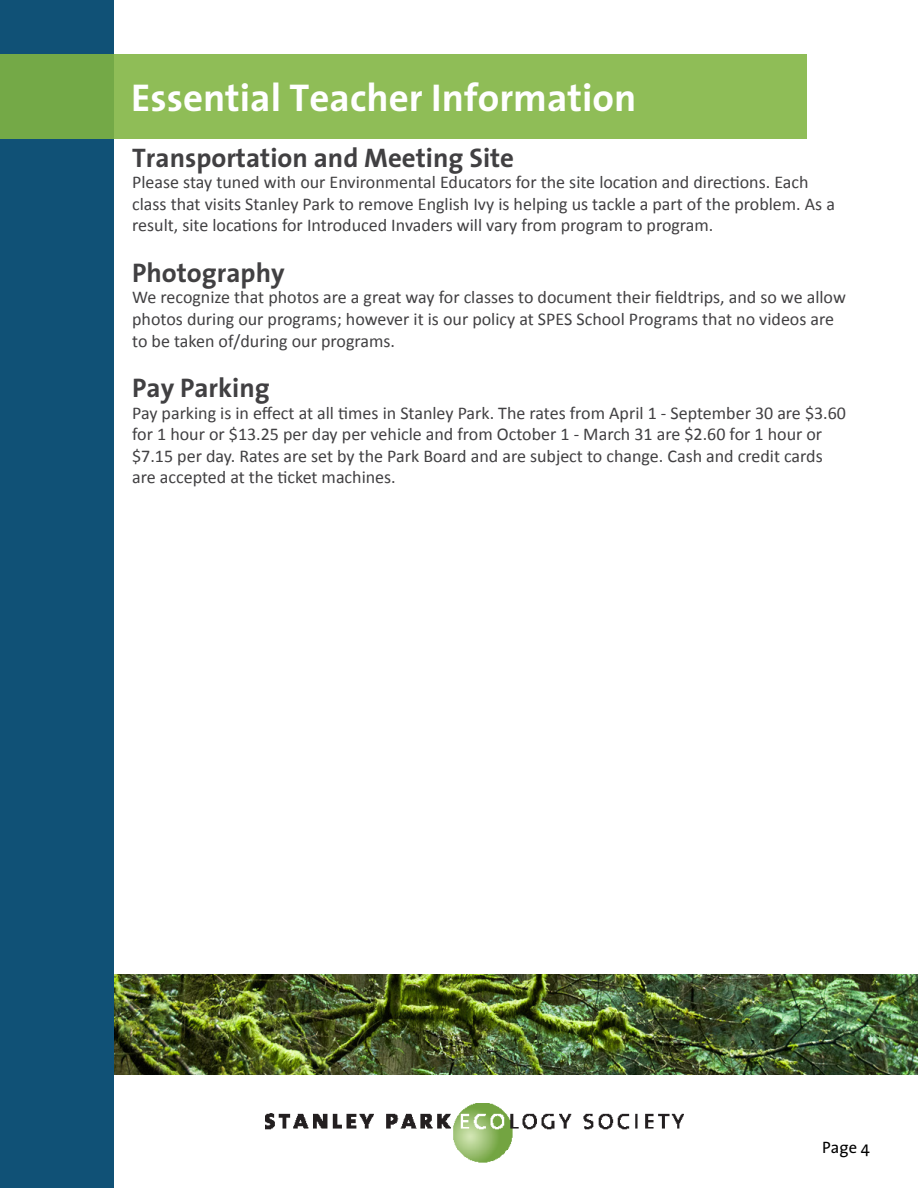
<style>
.page{position:relative;width:918px;height:1188px;background:#fff}
.page>*{position:absolute;margin:0;border:0;box-sizing:border-box;transform-origin:0 0}
.t1{font:700 39px "The Sans";color:#fff}
.t2{font:700 27px "The Sans";color:#414042}
.t3{font:18px/21.6px "Calibri";color:#414042}
.t4{font:16.5px "The Sans";color:#000}
</style>
<div class="page">
<div style="left:0;top:0;width:114px;height:1188px;background:#105176"></div>
<svg style="left:0;top:54px;width:807px;height:85px;background:#8bba54"></svg>
<img style="left:114px;top:974px;width:804px;height:101px">
<img style="left:266px;top:1103px;width:417px;height:60px">
<h1 class="t1" style="left:131px;top:65px;width:507px">Essential Teacher Information</h1>
<h2 class="t2" style="left:132px;top:135px;width:384px">Transportation and Meeting Site</h2>
<p class="t3" style="left:132px;top:170px;width:704px">Please stay tuned with our Environmental Educators for the site location and directions. Each class that visits Stanley Park to remove English Ivy is helping us tackle a part of the problem. As a result, site locations for Introduced Invaders will vary from program to program.</p>
<h2 class="t2" style="left:132px;top:250px;width:154px">Photography</h2>
<p class="t3" style="left:132px;top:286px;width:715px">We recognize that photos are a great way for classes to document their fieldtrips, and so we allow photos during our programs; however it is our policy at SPES School Programs that no videos are to be taken of/during our programs.</p>
<h2 class="t2" style="left:132px;top:365px;width:139px">Pay Parking</h2>
<p class="t3" style="left:132px;top:401px;width:715px">Pay parking is in effect at all times in Stanley Park. The rates from April 1 - September 30 are $3.60 for 1 hour or $13.25 per day per vehicle and from October 1 - March 31 are $2.60 for 1 hour or $7.15 per day. Rates are set by the Park Board and are subject to change. Cash and credit cards are accepted at the ticket machines.</p>
<p class="t4" style="left:822px;top:1133px;width:49px">Page 4</p>
</div>
